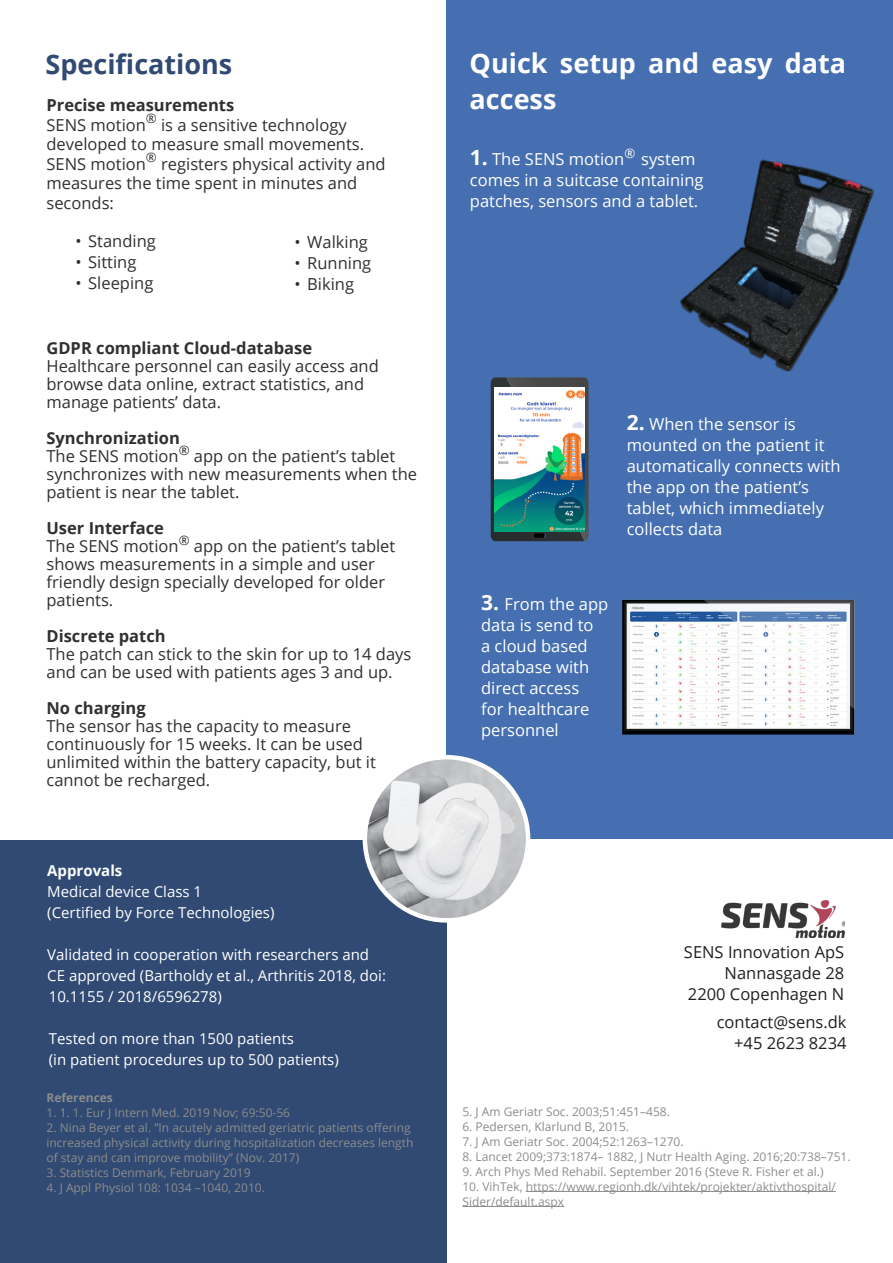
<style>
.page{position:relative;width:893px;height:1263px;background:#fff}
.page>*{position:absolute;margin:0;border:0;box-sizing:border-box;transform-origin:0 0}
.t1{font:700 27px "Open Sans";color:#fff}
.t2{font:700 27px "Open Sans";color:#304a73}
.t3{font:16.5px/18px "Open Sans";color:#303030}
.t4{font:16.5px/21px "Open Sans";color:#fff}
.t5{font:700 16.5px "Open Sans";color:#303030}
.t6{font:16.5px "Open Sans";color:#231f20}
.t7{font:15px/21px "Open Sans";color:#fff}
.t8{font:700 15px "Open Sans";color:#fff}
.t9{font:13.05px "Open Sans";color:#303030}
.t10{font:13.05px "Open Sans";color:#fff}
.t11{font:12px/15px "Open Sans";color:#8c8c8c}
.t12{font:12px/15px "Open Sans";color:#8e8e8d}
.t13{font:700 12px "Open Sans";color:#8c8c8c}
.s1{font-weight:700;font-size:21px}
.s2{color:#8c8c8c}
</style>
<div class="page">
<div style="left:446px;top:0;width:447px;height:839px;background:#456fb0"></div>
<div style="left:0;top:840px;width:446px;height:423px;background:#304a73"></div>
<hr style="left:526px;top:1191px;width:310px;height:1px;background:#8e8e8d">
<hr style="left:462px;top:1206px;width:102px;height:1px;background:#8e8e8d">
<img style="left:365px;top:757px;width:163px;height:163px;border-radius:82px">
<div style="left:363px;top:755px;width:167px;height:167px;border:4px solid #fff;border-radius:50%"></div>
<img style="left:721px;top:900px;width:123px;height:37px">
<img style="left:680px;top:159px;width:194px;height:213px">
<img style="left:622px;top:599px;width:233px;height:136px">
<svg style="left:490px;top:377px;width:16px;height:164px"></svg>
<img style="left:506px;top:377px;width:82px;height:164px">
<img style="left:495px;top:387px;width:90px;height:144px">
<p class="t2" style="left:46px;top:45px;width:188px">Specifications</p>
<p class="t1" style="left:470px;top:44px;width:378px">Quick setup and easy data</p>
<p class="t5" style="left:46px;top:93px;width:189px">Precise measurements</p>
<p class="t1" style="left:470px;top:80px;width:88px">access</p>
<p class="t3" style="left:46px;top:115px;width:101px">SENS motion</p>
<p class="t9" style="left:146px;top:109px;width:12px">®</p>
<p class="t3" style="left:46px;top:114px;width:319px;line-height:19.5px;text-indent:115px">is a sensitive technology developed to measure small movements.</p>
<p class="t3" style="left:46px;top:154px;width:101px">SENS motion</p>
<p class="t4" style="left:470px;top:148px;width:156px"><span class="s1">1.</span> The SENS motion</p>
<p class="t10" style="left:624px;top:144px;width:12px">®</p>
<p class="t9" style="left:146px;top:148px;width:12px">®</p>
<p class="t4" style="left:470px;top:148px;width:235px;text-indent:171px">system comes in a suitcase containing patches, sensors and a tablet.</p>
<p class="t3" style="left:46px;top:153px;width:341px;line-height:19.5px;text-indent:115px">registers physical activity and measures the time spent in minutes and seconds:</p>
<p class="t3" style="left:75px;top:232px;width:82px">• Standing</p>
<p class="t3" style="left:75px;top:253px;width:62px">• Sitting</p>
<p class="t3" style="left:75px;top:274px;width:79px">• Sleeping</p>
<p class="t3" style="left:294px;top:233px;width:75px">• Walking</p>
<p class="t3" style="left:294px;top:254px;width:78px">• Running</p>
<p class="t3" style="left:294px;top:275px;width:61px">• Biking</p>
<p class="t5" style="left:46px;top:337px;width:267px">GDPR compliant Cloud-database</p>
<p class="t3" style="left:46px;top:357px;width:334px">Healthcare personnel can easily access and browse data online, extract statistics, and manage patients’ data.</p>
<p class="t5" style="left:46px;top:427px;width:135px">Synchronization</p>
<p class="t3" style="left:46px;top:447px;width:134px">The SENS motion</p>
<p class="t9" style="left:179px;top:441px;width:12px">®</p>
<p class="t3" style="left:46px;top:447px;width:372px;text-indent:147px">app on the patient’s tablet synchronizes with new measurements when the patient is near the tablet.</p>
<p class="t5" style="left:46px;top:517px;width:119px">User Interface</p>
<p class="t3" style="left:46px;top:537px;width:134px">The SENS motion</p>
<p class="t9" style="left:179px;top:531px;width:12px">®</p>
<p class="t3" style="left:46px;top:537px;width:350px;text-indent:147px">app on the patient’s tablet shows measurements in a simple and user friendly design specially developed for older patients.</p>
<p class="t5" style="left:46px;top:625px;width:121px">Discrete patch</p>
<p class="t3" style="left:46px;top:645px;width:366px">The patch can stick to the skin for up to 14 days and can be used with patients ages 3 and up.</p>
<p class="t5" style="left:46px;top:697px;width:101px">No charging</p>
<p class="t3" style="left:46px;top:717px;width:331px">The sensor has the capacity to measure continuously for 15 weeks. It can be used unlimited within the battery capacity, but it cannot be recharged.</p>
<p class="t8" style="left:47px;top:860px;width:77px">Approvals</p>
<p class="t7" style="left:47px;top:881px;width:156px">Medical device Class 1</p>
<p class="t7" style="left:47px;top:902px;width:229px">(Certified by Force Technologies)</p>
<p class="t7" style="left:47px;top:944px;width:340px">Validated in cooperation with researchers and<br>CE approved (Bartholdy et al., Arthritis 2018, doi:<br>10.1155 / 2018/6596278)</p>
<p class="t7" style="left:49px;top:1028px;width:247px">Tested on more than 1500 patients</p>
<p class="t7" style="left:49px;top:1049px;width:292px">(in patient procedures up to 500 patients)</p>
<p class="t13" style="left:46px;top:1089px;width:68px">References</p>
<p class="t11" style="left:46px;top:1104px;width:245px">1. 1. 1. Eur J Intern Med. 2019 Nov; 69:50-56</p>
<p class="t11" style="left:46px;top:1119px;width:368px">2. Nina Beyer et al. ”In acutely admitted geriatric patients offering increased physical activity during hospitalization decreases length of stay and can improve mobility” (Nov. 2017)</p>
<p class="t11" style="left:46px;top:1164px;width:206px">3. Statistics Denmark, February 2019</p>
<p class="t11" style="left:46px;top:1179px;width:220px">4. J Appl Physiol 108: 1034 –1040, 2010.</p>
<p class="t4" style="left:627px;top:413px;width:215px"><span class="s1">2.</span> When the sensor is mounted on the patient it automatically connects with the app on the patient’s tablet, which immediately collects data</p>
<p class="t4" style="left:481px;top:593px;width:129px"><span class="s1">3.</span> From the app data is send to<br>a cloud based database with direct access<br>for healthcare personnel</p>
<p class="t6" style="left:684px;top:941px;width:162px">SENS Innovation ApS</p>
<p class="t6" style="left:725px;top:962px;width:121px">Nannasgade 28</p>
<p class="t6" style="left:688px;top:983px;width:158px">2200 Copenhagen N</p>
<p class="t6" style="left:717px;top:1010px;width:131px">contact@sens.dk</p>
<p class="t6" style="left:734px;top:1031px;width:114px">+45 2623 8234</p>
<p class="t11" style="left:462px;top:1103px;width:209px">5. J Am Geriatr Soc. 2003;51:451–458.</p>
<p class="t11" style="left:462px;top:1118px;width:168px">6. Pedersen, Klarlund B, 2015.</p>
<p class="t11" style="left:462px;top:1133px;width:223px">7. J Am Geriatr Soc. 2004;52:1263–1270.</p>
<p class="t12" style="left:462px;top:1148px;width:390px"><span class="s2">8. Lan</span>cet 2009;373:1874– 1882, J Nutr Health Aging. 2016;20:738–751.</p>
<p class="t12" style="left:462px;top:1163px;width:363px">9. Arch Phys Med Rehabil. September 2016 (Steve R. Fisher et al.)</p>
<p class="t12" style="left:462px;top:1178px;width:375px">10. VihTek, https://www.regionh.dk/vihtek/projekter/aktivthospital/<br>Sider/default.aspx</p>
</div>
